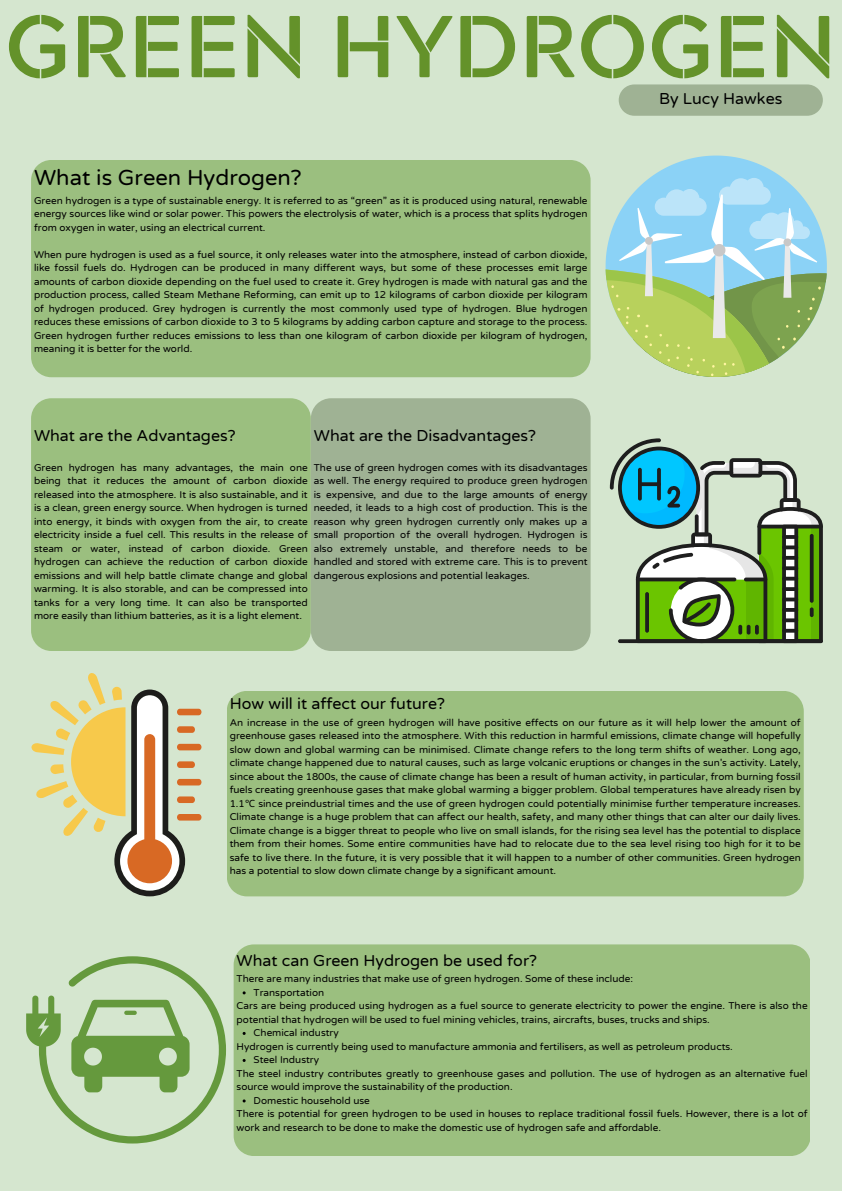
<style>
.page{position:relative;width:842px;height:1191px;background:#fff}
.page>*{position:absolute;margin:0;border:0;box-sizing:border-box;transform-origin:0 0}
.t1{font:700 87.5px "Acherus Militant 1";color:#64922a}
.t2{font:22px "Varela Round";color:#000}
.t3{font:16px "Varela Round";color:#000}
.t4{font:10px/13.5px "Varela Round";color:#000;text-align:justify}
.s1{font-family:"Noto Sans"}
</style>
<div class="page">
<div style="left:0;top:0;width:842px;height:1190px;background:#d5e6cf"></div>
<div style="left:31px;top:160px;width:560px;height:217px;background:#9bbf7f"></div>
<div style="left:31px;top:398px;width:280px;height:253px;background:#9bbf7f"></div>
<div style="left:311px;top:398px;width:280px;height:253px;background:#9fb294"></div>
<div style="left:227px;top:691px;width:576px;height:205px;background:#9bbf7f"></div>
<div style="left:234px;top:944px;width:576px;height:211px;background:#9bbf7f"></div>
<svg style="left:650px;top:155px;width:133px;height:23px;fill:#8bd2f6"></svg>
<svg style="left:606px;top:178px;width:221px;height:199px"></svg>
<svg style="left:610px;top:438px;width:213px;height:205px"></svg>
<svg style="left:738px;top:624px;width:4px;height:10px"></svg>
<div style="left:177px;top:796px;width:18px;height:7px;background:#d86924;border-radius:3px"></div>
<div style="left:177px;top:814px;width:24px;height:6px;background:#d86924;border-radius:3px"></div>
<div style="left:177px;top:761px;width:18px;height:6px;background:#d86924;border-radius:3px"></div>
<div style="left:177px;top:778px;width:24px;height:7px;background:#d86924;border-radius:3px"></div>
<div style="left:177px;top:726px;width:18px;height:6px;background:#d86924;border-radius:3px"></div>
<div style="left:177px;top:743px;width:24px;height:7px;background:#d86924;border-radius:3px"></div>
<div style="left:177px;top:708px;width:24px;height:7px;background:#d86924;border-radius:3px"></div>
<svg style="left:31px;top:673px;width:154px;height:223px"></svg>
<svg style="left:26px;top:956px;width:200px;height:187px"></svg>
<svg style="left:619px;top:84px;width:204px;height:32px;background:#a1b497"></svg>
<p class="t1" style="left:5px;top:14px;width:834px">GREEN HYDROGEN</p>
<p class="t3" style="left:659px;top:89px;width:125px">By Lucy Hawkes</p>
<h1 class="t2" style="left:34px;top:165px;width:269px">What is Green Hydrogen?</h1>
<h2 class="t4" style="left:34px;top:194px;width:555px">Green hydrogen is a type of sustainable energy. It is referred to as “green” as it is produced using natural, renewable energy sources like wind or solar power. This powers the electrolysis of water, which is a process that splits hydrogen from oxygen in water, using an electrical current.</h2>
<p class="t4" style="left:34px;top:248px;width:555px">When pure hydrogen is used as a fuel source, it only releases water into the atmosphere, instead of carbon dioxide, like fossil fuels do. Hydrogen can be produced in many different ways, but some of these processes emit large amounts of carbon dioxide depending on the fuel used to create it. Grey hydrogen is made with natural gas and the production process, called Steam Methane Reforming, can emit up to 12 kilograms of carbon dioxide per kilogram of hydrogen produced. Grey hydrogen is currently the most commonly used type of hydrogen. Blue hydrogen reduces these emissions of carbon dioxide to 3 to 5 kilograms by adding carbon capture and storage to the process.<br>Green hydrogen further reduces emissions to less than one kilogram of carbon dioxide per kilogram of hydrogen, meaning it is better for the world.</p>
<p class="t3" style="left:34px;top:426px;width:203px">What are the Advantages?</p>
<p class="t4" style="left:34px;top:461px;width:275px">Green hydrogen has many advantages, the main one being that it reduces the amount of carbon dioxide released into the atmosphere. It is also sustainable, and it is a clean, green energy source. When hydrogen is turned into energy, it binds with oxygen from the air, to create electricity inside a fuel cell. This results in the release of steam or water, instead of carbon dioxide. Green hydrogen can achieve the reduction of carbon dioxide emissions and will help battle climate change and global warming. It is also storable, and can be compressed into tanks for a very long time. It can also be transported more easily than lithium batteries, as it is a light element.</p>
<p class="t3" style="left:314px;top:426px;width:224px">What are the Disadvantages?</p>
<h2 class="t4" style="left:314px;top:461px;width:275px">The use of green hydrogen comes with its disadvantages as well. The energy required to produce green hydrogen is expensive, and due to the large amounts of energy needed, it leads to a high cost of production. This is the reason why green hydrogen currently only makes up a small proportion of the overall hydrogen. Hydrogen is also extremely unstable, and therefore needs to be handled and stored with extreme care. This is to prevent dangerous explosions and potential leakages.</h2>
<p class="t3" style="left:230px;top:694px;width:217px">How will it affect our future?</p>
<h2 class="t4" style="left:230px;top:716px;width:573px">An increase in the use of green hydrogen will have positive effects on our future as it will help lower the amount of greenhouse gases released into the atmosphere. With this reduction in harmful emissions, climate change will hopefully slow down and global warming can be minimised. Climate change refers to the long term shifts of weather. Long ago, climate change happened due to natural causes, such as large volcanic eruptions or changes in the sun's activity. Lately, since about the 1800s, the cause of climate change has been a result of human activity, in particular, from burning fossil fuels creating greenhouse gases that make global warming a bigger problem. Global temperatures have already risen by 1.1<span class="s1">℃</span> since preindustrial times and the use of green hydrogen could potentially minimise further temperature increases.<br>Climate change is a huge problem that can affect our health, safety, and many other things that can alter our daily lives.<br>Climate change is a bigger threat to people who live on small islands, for the rising sea level has the potential to displace them from their homes. Some entire communities have had to relocate due to the sea level rising too high for it to be safe to live there. In the future, it is very possible that it will happen to a number of other communities. Green hydrogen has a potential to slow down climate change by a significant amount.</h2>
<p class="t3" style="left:237px;top:951px;width:302px">What can Green Hydrogen be used for?</p>
<p class="t4" style="left:237px;top:972px;width:398px">There are many industries that make use of green hydrogen. Some of these include:</p>
<p class="t4" style="left:254px;top:985px;width:72px">Transportation</p>
<p class="t4" style="left:237px;top:999px;width:573px">Cars are being produced using hydrogen as a fuel source to generate electricity to power the engine. There is also the potential that hydrogen will be used to fuel mining vehicles, trains, aircrafts, buses, trucks and ships.</p>
<p class="t4" style="left:254px;top:1026px;width:87px">Chemical industry</p>
<p class="t4" style="left:237px;top:1039px;width:498px">Hydrogen is currently being used to manufacture ammonia and fertilisers, as well as petroleum products.</p>
<p class="t4" style="left:254px;top:1053px;width:67px">Steel Industry</p>
<p class="t4" style="left:237px;top:1066px;width:573px">The steel industry contributes greatly to greenhouse gases and pollution. The use of hydrogen as an alternative fuel source would improve the sustainability of the production.</p>
<p class="t4" style="left:254px;top:1093px;width:118px">Domestic household use</p>
<p class="t4" style="left:237px;top:1107px;width:573px">There is potential for green hydrogen to be used in houses to replace traditional fossil fuels. However, there is a lot of work and research to be done to make the domestic use of hydrogen safe and affordable.</p>
</div>
